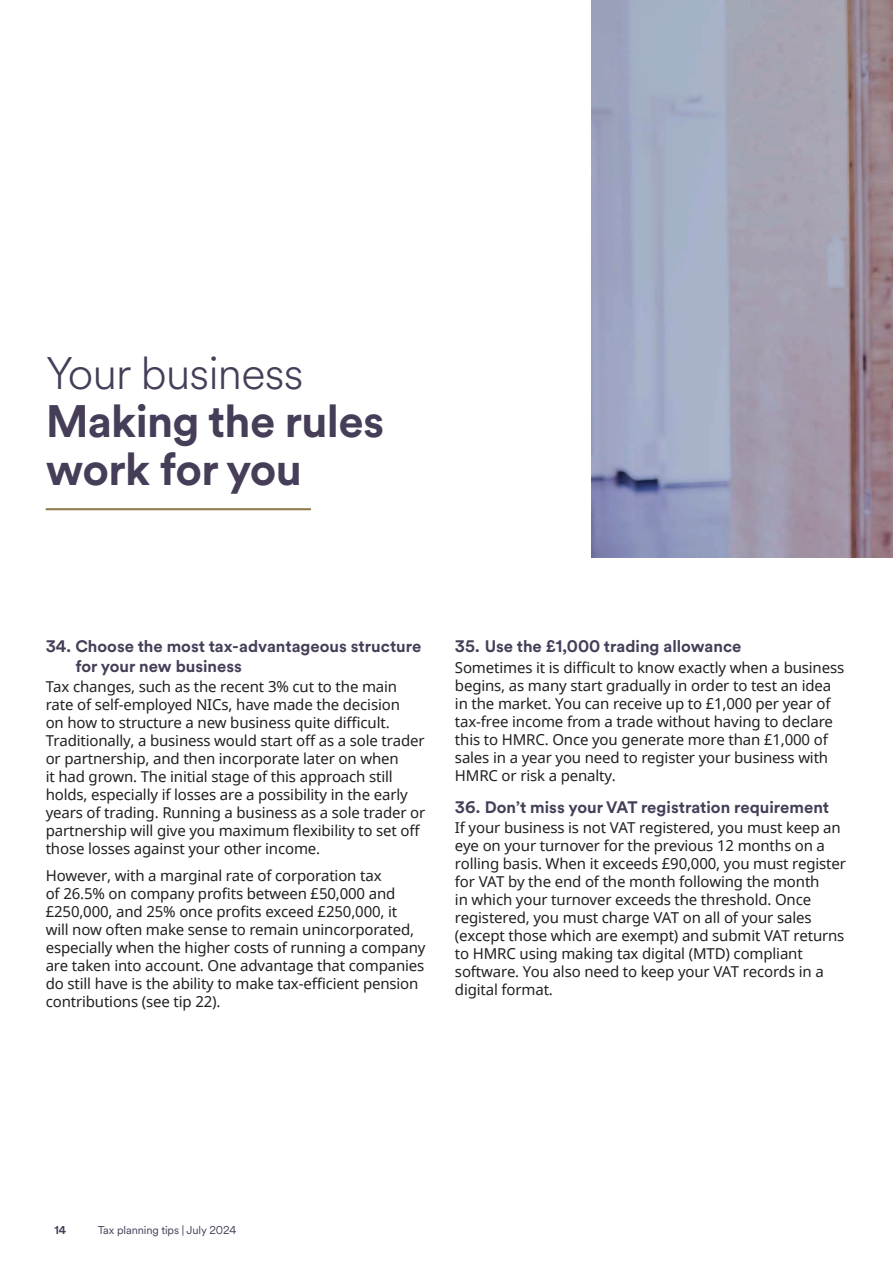
<style>
.page{position:relative;width:893px;height:1263px;background:#fff}
.page>*{position:absolute;margin:0;border:0;box-sizing:border-box;transform-origin:0 0}
._30_32_Benchmark_Intro{font:700 45px/48px "Schroders Circular";letter-spacing:-.015em;color:#463e58}
._10___12_Sub_head_Prussion_Blus_Schroders{font:700 16.5px/19.5px "Schroders Circular";color:#463e58}
._10_12_Body_Text_Black{font:15px/18px "Noto Sans";letter-spacing:-.01em;color:#231f20}
._7_5_10_Folio_Text_Prussian_blue{font:11.25px "Schroders Circular";letter-spacing:-.01em;color:#463e58}
._7_5_10_Folio_Text_Prussian_blue-2{font:700 11.25px "Schroders Circular";color:#463e58}
.s1{font-weight:300}
</style>
<div class="page">
<img style="left:591px;top:0;width:302px;height:557px">
<hr style="left:46px;top:508px;width:265px;height:2px;background:#907c4b">
<p class="_30_32_Benchmark_Intro" style="left:46px;top:348px;width:340px"><span class="s1">Your business<br></span>Making the rules work for you</p>
<p class="_10___12_Sub_head_Prussion_Blus_Schroders" style="left:75px;top:636px;width:347px;text-indent:-30px">34. Choose the most tax-advantageous structure for your new business</p>
<p class="_10_12_Body_Text_Black" style="left:46px;top:677px;width:381px">Tax changes, such as the recent 3% cut to the main rate of self-employed NICs, have made the decision<br>on how to structure a new business quite difficult.<br>Traditionally, a business would start off as a sole trader or partnership, and then incorporate later on when<br>it had grown. The initial stage of this approach still holds, especially if losses are a possibility in the early years of trading. Running a business as a sole trader or partnership will give you maximum flexibility to set off those losses against your other income.</p>
<p class="_10_12_Body_Text_Black" style="left:46px;top:866px;width:381px">However, with a marginal rate of corporation tax<br>of 26.5% on company profits between £50,000 and £250,000, and 25% once profits exceed £250,000, it<br>will now often make sense to remain unincorporated, especially when the higher costs of running a company are taken into account. One advantage that companies do still have is the ability to make tax-efficient pension contributions (see tip 22).</p>
<p class="_10___12_Sub_head_Prussion_Blus_Schroders" style="left:455px;top:636px;width:288px">35. Use the £1,000 trading allowance</p>
<p class="_10_12_Body_Text_Black" style="left:455px;top:658px;width:391px">Sometimes it is difficult to know exactly when a business begins, as many start gradually in order to test an idea in the market. You can receive up to £1,000 per year of tax-free income from a trade without having to declare this to HMRC. Once you generate more than £1,000 of sales in a year you need to register your business with HMRC or risk a penalty.</p>
<p class="_10___12_Sub_head_Prussion_Blus_Schroders" style="left:455px;top:796px;width:376px">36. Don’t miss your VAT registration requirement</p>
<p class="_10_12_Body_Text_Black" style="left:455px;top:818px;width:393px">If your business is not VAT registered, you must keep an eye on your turnover for the previous 12 months on a rolling basis. When it exceeds £90,000, you must register for VAT by the end of the month following the month<br>in which your turnover exceeds the threshold. Once registered, you must charge VAT on all of your sales (except those which are exempt) and submit VAT returns to HMRC using making tax digital (MTD) compliant software. You also need to keep your VAT records in a digital format.</p>
<p class="_7_5_10_Folio_Text_Prussian_blue-2" style="left:54px;top:1222px;width:13px">14</p>
<p class="_7_5_10_Folio_Text_Prussian_blue" style="left:98px;top:1222px;width:140px">Tax planning tips | July 2024</p>
</div>
